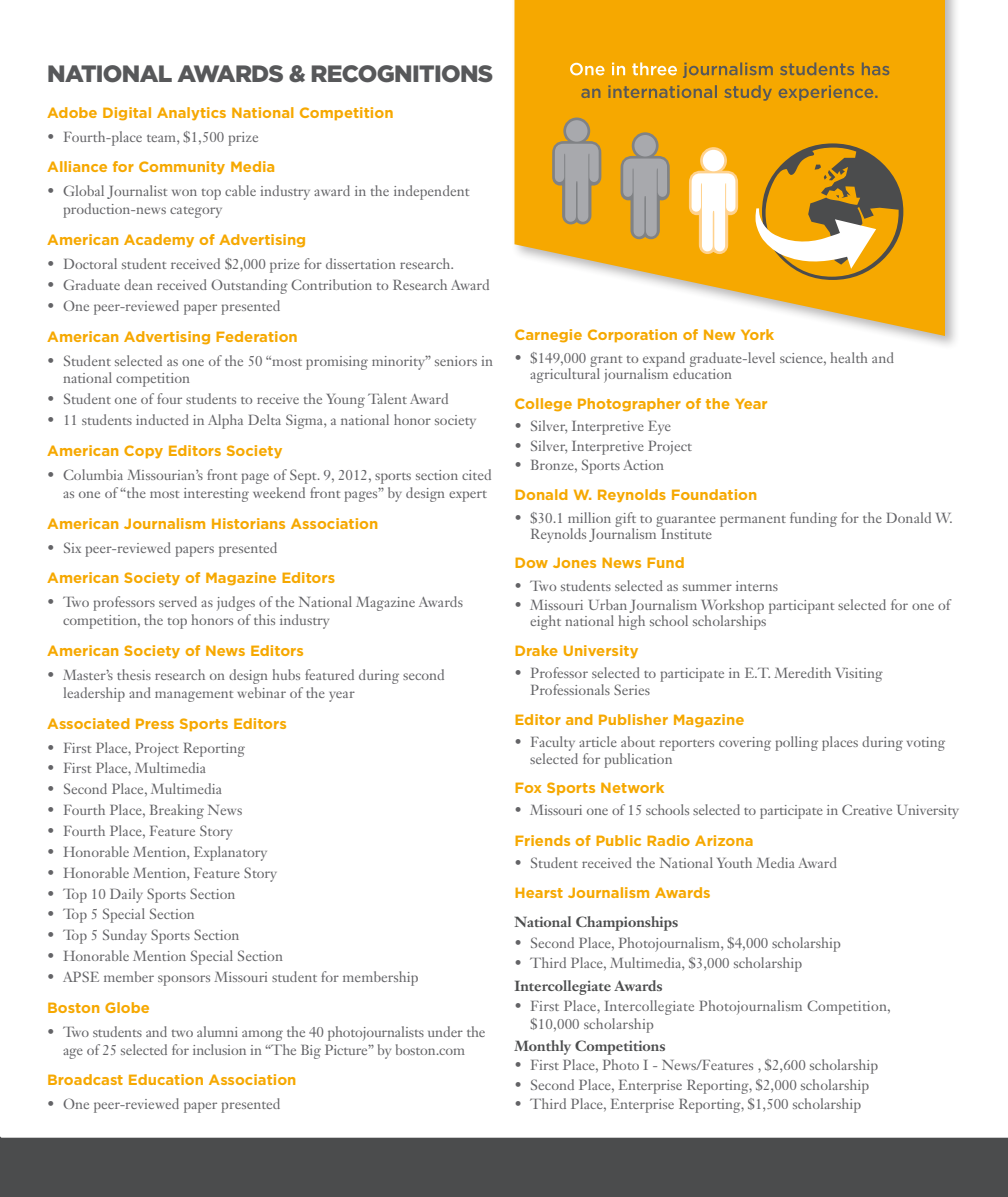
<style>
.page{position:relative;width:1008px;height:1197px;background:#fff}
.page>*{position:absolute;margin:0;border:0;box-sizing:border-box;transform-origin:0 0}
.Big_Heading{font:900 23.62px "Gotham";letter-spacing:-.03em;color:#57585a}
.Heading{font:700 14.88px "Gotham";color:#f6a800}
.t1{font:14.35px/17.7px "Janson Text LT Std";color:#636366}
.Subhead{font:700 14.35px "Janson Text LT Std";color:#4b4c4d}
</style>
<div class="page">
<div style="left:0;top:1136px;width:1008px;height:61px;background:#4b4c4d"></div>
<div style="left:510px;top:0;width:450px;height:351px;background:#231f20;opacity:.32"></div>
<svg style="left:515px;top:0;width:430px;height:336px;fill:#f6a800"></svg>
<svg style="left:549px;top:0;width:354px;height:280px;background:#e2a727"></svg>
<p class="Big_Heading" style="left:47px;top:57px;width:447px">NATIONAL AWARDS &amp; RECOGNITIONS</p>
<p class="Heading" style="left:47px;top:102px;width:348px">Adobe Digital Analytics National Competition</p>
<p class="t1" style="left:47px;top:128px;width:213px">• Fourth-place team, $1,500 prize</p>
<p class="Heading" style="left:47px;top:157px;width:230px">Alliance for Community Media</p>
<p class="t1" style="left:63px;top:183px;width:408px;text-indent:-16px">• Global Journalist won top cable industry award in the independent production-news category</p>
<p class="Heading" style="left:47px;top:230px;width:261px">American Academy of Advertising</p>
<p class="t1" style="left:47px;top:255px;width:409px">• Doctoral student received $2,000 prize for dissertation research.</p>
<p class="t1" style="left:47px;top:276px;width:444px">• Graduate dean received Outstanding Contribution to Research Award</p>
<p class="t1" style="left:47px;top:297px;width:235px">• One peer-reviewed paper presented</p>
<p class="Heading" style="left:47px;top:327px;width:252px">American Advertising Federation</p>
<p class="t1" style="left:63px;top:352px;width:432px;text-indent:-16px">• Student selected as one of the 50 “most promising minority” seniors in national competition</p>
<p class="t1" style="left:47px;top:390px;width:403px">• Student one of four students to receive the Young Talent Award</p>
<p class="t1" style="left:47px;top:411px;width:431px">• 11 students inducted in Alpha Delta Sigma, a national honor society</p>
<p class="Heading" style="left:47px;top:441px;width:237px">American Copy Editors Society</p>
<p class="t1" style="left:63px;top:466px;width:430px;text-indent:-16px">• Columbia Missourian’s front page of Sept. 9, 2012, sports section cited as one of “the most interesting weekend front pages” by design expert</p>
<p class="Heading" style="left:47px;top:513px;width:333px">American Journalism Historians Association</p>
<p class="t1" style="left:47px;top:539px;width:232px">• Six peer-reviewed papers presented</p>
<p class="Heading" style="left:47px;top:568px;width:289px">American Society of Magazine Editors</p>
<p class="t1" style="left:63px;top:593px;width:402px;text-indent:-16px">• Two professors served as judges of the National Magazine Awards competition, the top honors of this industry</p>
<p class="Heading" style="left:47px;top:641px;width:258px">American Society of News Editors</p>
<p class="t1" style="left:63px;top:666px;width:384px;text-indent:-16px">• Master’s thesis research on design hubs featured during second leadership and management webinar of the year</p>
<p class="Heading" style="left:47px;top:713px;width:241px">Associated Press Sports Editors</p>
<p class="t1" style="left:47px;top:739px;width:199px">• First Place, Project Reporting</p>
<p class="t1" style="left:47px;top:760px;width:161px">• First Place, Multimedia</p>
<p class="t1" style="left:47px;top:780px;width:177px">• Second Place, Multimedia</p>
<p class="t1" style="left:47px;top:801px;width:197px">• Fourth Place, Breaking News</p>
<p class="t1" style="left:47px;top:822px;width:187px">• Fourth Place, Feature Story</p>
<p class="t1" style="left:47px;top:843px;width:222px">• Honorable Mention, Explanatory</p>
<p class="t1" style="left:47px;top:864px;width:231px">• Honorable Mention, Feature Story</p>
<p class="t1" style="left:47px;top:885px;width:190px">• Top 10 Daily Sports Section</p>
<p class="t1" style="left:47px;top:905px;width:149px">• Top 5 Special Section</p>
<p class="t1" style="left:47px;top:926px;width:194px">• Top 5 Sunday Sports Section</p>
<p class="t1" style="left:47px;top:947px;width:237px">• Honorable Mention Special Section</p>
<p class="t1" style="left:47px;top:968px;width:373px">• APSE member sponsors Missouri student for membership</p>
<p class="Heading" style="left:47px;top:998px;width:104px">Boston Globe</p>
<p class="t1" style="left:47px;top:1023px;width:440px;text-align:center">• Two students and two alumni among the 40 photojournalists under the age of 25 selected for inclusion in “The Big Picture” by boston.com</p>
<p class="Heading" style="left:47px;top:1070px;width:251px">Broadcast Education Association</p>
<p class="t1" style="left:47px;top:1096px;width:235px">• One peer-reviewed paper presented</p>
<p class="Heading" style="left:514px;top:325px;width:261px">Carnegie Corporation of New York</p>
<p class="t1" style="left:530px;top:349px;width:365px;line-height:16.1px;text-indent:-16px">• $149,000 grant to expand graduate-level science, health and agricultural journalism education</p>
<p class="Heading" style="left:514px;top:394px;width:255px">College Photographer of the Year</p>
<p class="t1" style="left:514px;top:418px;width:158px">• Silver, Interpretive Eye</p>
<p class="t1" style="left:514px;top:437px;width:179px">• Silver, Interpretive Project</p>
<p class="t1" style="left:514px;top:456px;width:151px">• Bronze, Sports Action</p>
<p class="Heading" style="left:514px;top:485px;width:244px">Donald W. Reynolds Foundation</p>
<p class="t1" style="left:530px;top:510px;width:424px;line-height:16.1px;text-indent:-16px">• $30.1 million gift to guarantee permanent funding for the Donald W.<br>Reynolds Journalism Institute</p>
<p class="Heading" style="left:514px;top:553px;width:172px">Dow Jones News Fund</p>
<p class="t1" style="left:514px;top:577px;width:265px">• Two students selected as summer interns</p>
<p class="t1" style="left:530px;top:597px;width:422px;line-height:16.1px;text-indent:-16px">• Missouri Urban Journalism Workshop participant selected for one of eight national high school scholarships</p>
<p class="Heading" style="left:514px;top:641px;width:126px">Drake University</p>
<p class="t1" style="left:530px;top:665px;width:354px;line-height:16.1px;text-indent:-16px">• Professor selected to participate in E.T. Meredith Visiting<br>Professionals Series</p>
<p class="Heading" style="left:514px;top:710px;width:232px">Editor and Publisher Magazine</p>
<p class="t1" style="left:530px;top:734px;width:417px;line-height:16.1px;text-indent:-16px">• Faculty article about reporters covering polling places during voting selected for publication</p>
<p class="Heading" style="left:514px;top:778px;width:152px">Fox Sports Network</p>
<p class="t1" style="left:514px;top:801px;width:446px">• Missouri one of 15 schools selected to participate in Creative University</p>
<p class="Heading" style="left:514px;top:831px;width:241px">Friends of Public Radio Arizona</p>
<p class="t1" style="left:514px;top:854px;width:324px">• Student received the National Youth Media Award</p>
<p class="Heading" style="left:514px;top:883px;width:198px">Hearst Journalism Awards</p>
<p class="Subhead" style="left:514px;top:913px;width:165px">National Championships</p>
<p class="t1" style="left:514px;top:934px;width:328px">• Second Place, Photojournalism, $4,000 scholarship</p>
<p class="t1" style="left:514px;top:954px;width:289px">• Third Place, Multimedia, $3,000 scholarship</p>
<p class="Subhead" style="left:514px;top:977px;width:150px">Intercollegiate Awards</p>
<p class="t1" style="left:530px;top:998px;width:362px;line-height:17.2px;text-indent:-16px">• First Place, Intercollegiate Photojournalism Competition, $10,000 scholarship</p>
<p class="Subhead" style="left:514px;top:1037px;width:153px">Monthly Competitions</p>
<p class="t1" style="left:514px;top:1056px;width:365px">• First Place, Photo I - News/Features , $2,600 scholarship</p>
<p class="t1" style="left:514px;top:1076px;width:356px">• Second Place, Enterprise Reporting, $2,000 scholarship</p>
<p class="t1" style="left:514px;top:1095px;width:348px">• Third Place, Enterprise Reporting, $1,500 scholarship</p>
</div>
